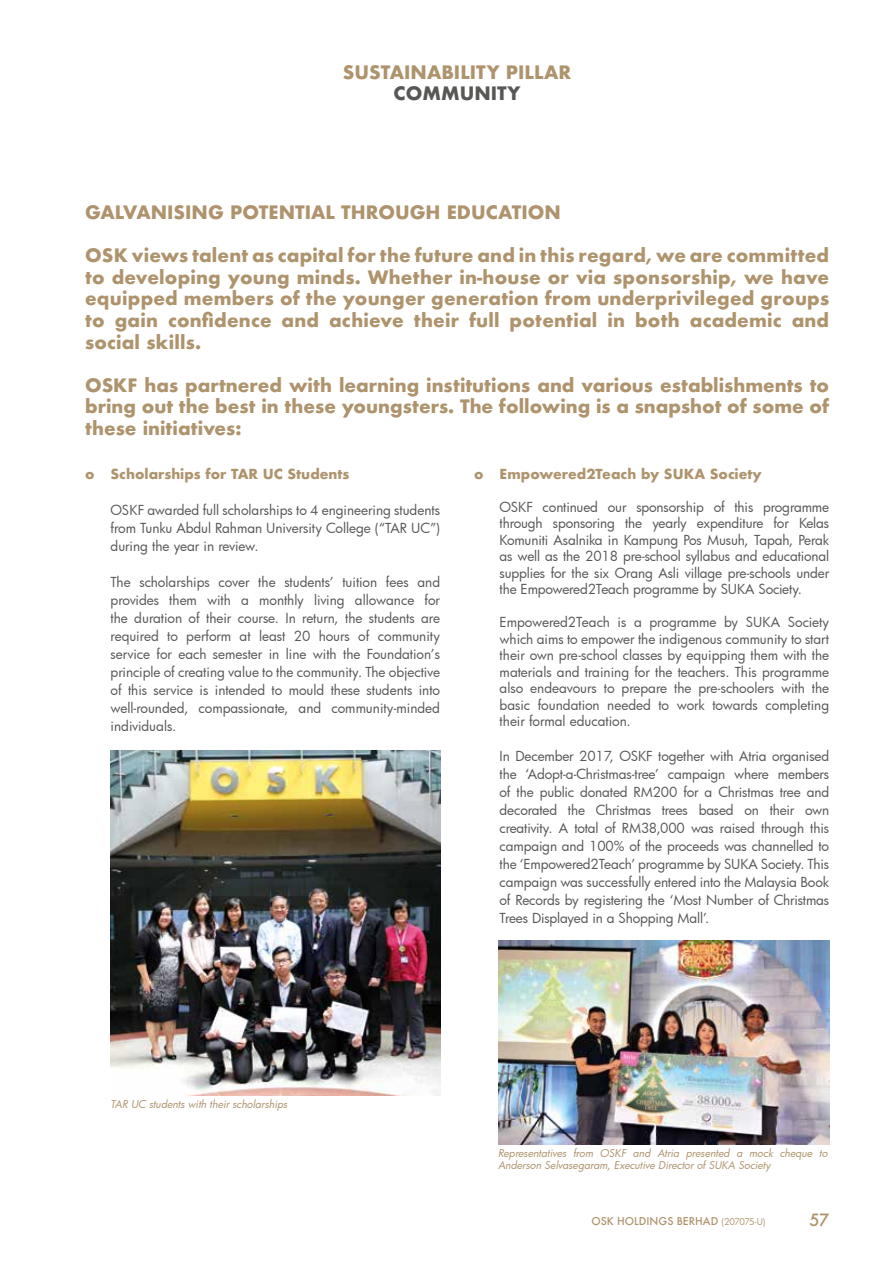
<style>
.page{position:relative;width:893px;height:1263px;background:#fff}
.page>*{position:absolute;margin:0;border:0;box-sizing:border-box;transform-origin:0 0}
.t1{font:700 18px/21.6px "Futura";color:#ae936c;text-align:justify}
.t2{font:700 18px "Futura";color:#575756}
.t3{font:500 16.5px "Futura";color:#ae936c}
.t4{font:13.5px/18px "Futura";letter-spacing:-.01em;color:#575756;text-align:justify}
.t5{font:700 13.5px "Futura";color:#ae936c}
.t6{font:italic 10.5px/12.6px "Futura";letter-spacing:-.005em;color:#ae936c}
.t7{font:500 10.5px "Futura";color:#ae936c}
.s1{font-weight:400;font-size:9px}
</style>
<div class="page">
<img style="left:498px;top:940px;width:331px;height:204px">
<img style="left:111px;top:751px;width:329px;height:344px">
<h1 class="t1" style="left:343px;top:61px;width:230px">SUSTAINABILITY PILLAR</h1>
<h1 class="t2" style="left:394px;top:81px;width:129px">COMMUNITY</h1>
<h1 class="t1" style="left:85px;top:201px;width:477px">GALVANISING POTENTIAL THROUGH EDUCATION</h1>
<p class="t1" style="left:85px;top:245px;width:746px">OSK views talent as capital for the future and in this regard, we are committed to developing young minds. Whether in-house or via sponsorship, we have equipped members of the younger generation from underprivileged groups to gain confidence and achieve their full potential in both academic and social skills.</p>
<h1 class="t1" style="left:85px;top:374px;width:746px">OSKF has partnered with learning institutions and various establishments to bring out the best in these youngsters. The following is a snapshot of some of these initiatives:</h1>
<p class="t5" style="left:85px;top:464px;width:266px">o Scholarships for TAR UC Students</p>
<p class="t4" style="left:111px;top:501px;width:331px">OSKF awarded full scholarships to 4 engineering students from Tunku Abdul Rahman University College (“TAR UC”) during the year in review.</p>
<p class="t4" style="left:111px;top:573px;width:331px">The scholarships cover the students’ tuition fees and provides them with a monthly living allowance for the duration of their course. In return, the students are required to perform at least 20 hours of community service for each semester in line with the Foundation’s principle of creating value to the community. The objective of this service is intended to mould these students into well-rounded, compassionate, and community-minded individuals.</p>
<p class="t5" style="left:474px;top:464px;width:289px">o Empowered2Teach by SUKA Society</p>
<p class="t4" style="left:500px;top:498px;width:331px;line-height:16.5px">OSKF continued our sponsorship of this programme through sponsoring the yearly expenditure for Kelas Komuniti Asalnika in Kampung Pos Musuh, Tapah, Perak as well as the 2018 pre-school syllabus and educational supplies for the six Orang Asli village pre-schools under the Empowered2Teach programme by SUKA Society.</p>
<p class="t4" style="left:500px;top:614px;width:331px;line-height:16.5px">Empowered2Teach is a programme by SUKA Society which aims to empower the indigenous community to start their own pre-school classes by equipping them with the materials and training for the teachers. This programme also endeavours to prepare the pre-schoolers with the basic foundation needed to work towards completing their formal education.</p>
<p class="t4" style="left:500px;top:747px;width:331px">In December 2017, OSKF together with Atria organised the ‘Adopt-a-Christmas-tree’ campaign where members of the public donated RM200 for a Christmas tree and decorated the Christmas trees based on their own creativity. A total of RM38,000 was raised through this campaign and 100% of the proceeds was channelled to the ‘Empowered2Teach’ programme by SUKA Society. This campaign was successfully entered into the Malaysia Book of Records by registering the ‘Most Number of Christmas Trees Displayed in a Shopping Mall’.</p>
<p class="t6" style="left:111px;top:1097px;width:178px">TAR UC students with their scholarships</p>
<p class="t6" style="left:498px;top:1146px;width:331px">Representatives from OSKF and Atria presented a mock cheque to<br>Anderson Selvasegaram, Executive Director of SUKA Society</p>
<p class="t7" style="left:591px;top:1214px;width:175px">OSK HOLDINGS BERHAD <span class="s1">(207075-U)</span></p>
<p class="t3" style="left:809px;top:1208px;width:21px">57</p>
</div>
